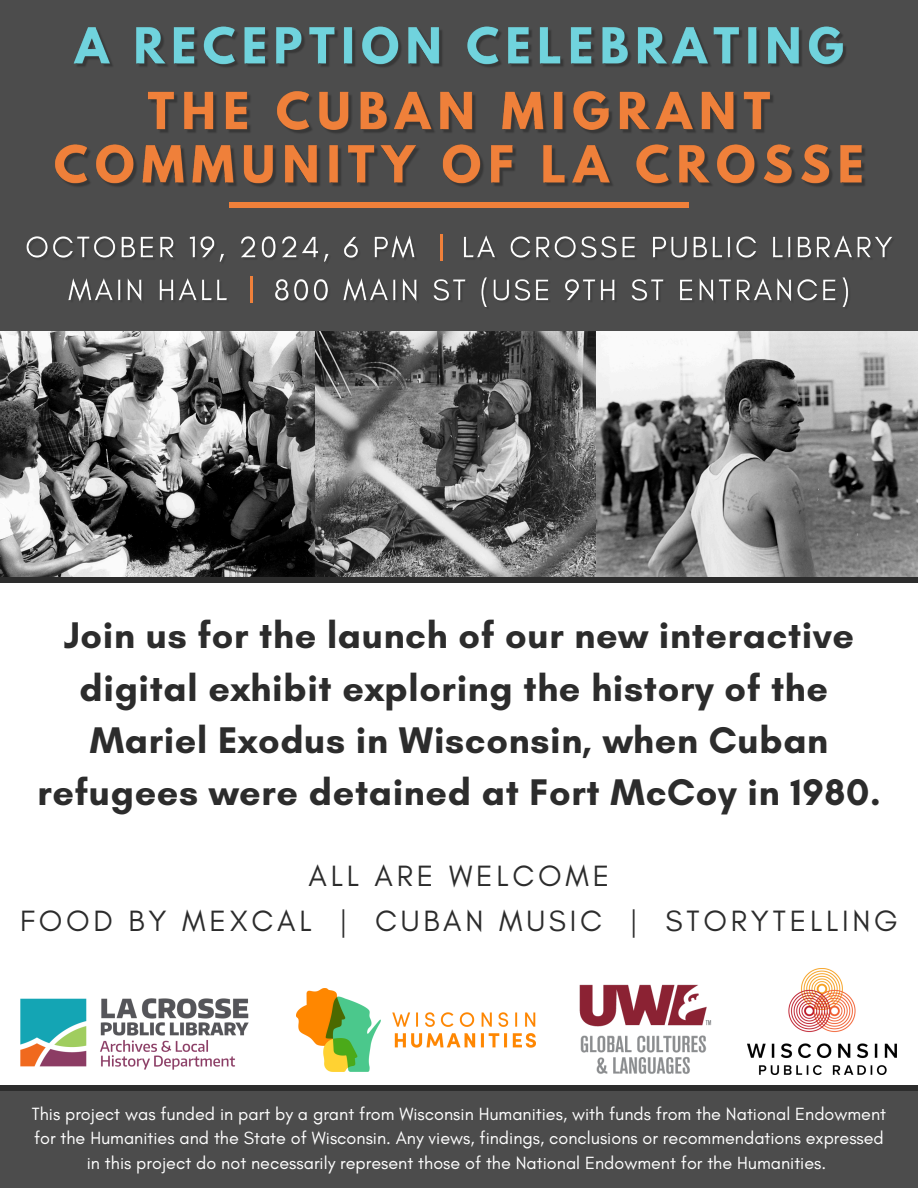
<style>
.page{position:relative;width:918px;height:1188px;background:#fff}
.page>*{position:absolute;margin:0;border:0;box-sizing:border-box;transform-origin:0 0}
.t1{font:700 37.8px/52.2px "Glacial Indifference";letter-spacing:.015em;color:#2c2c2c;text-align:center}
.t2{font:29.85px/45.3px "Glacial Indifference";letter-spacing:.125em;color:#2c2c2c;text-align:center}
.t3{font:18px/24.8px "Glacial Indifference";color:#fff;text-align:center}
</style>
<div class="page">
<div style="left:0;top:1088px;width:918px;height:100px;background:#4c4c4c"></div>
<img style="left:315px;top:331px;width:281px;height:247px">
<img style="left:0;top:331px;width:315px;height:247px">
<img style="left:596px;top:331px;width:322px;height:247px">
<div style="left:0;top:0;width:918px;height:331px;background:#4c4c4c"></div>
<hr style="left:229px;top:203px;width:459px;height:4px;background:#ef803a">
<img style="left:26px;top:235px;width:866px;height:72px">
<img style="left:20px;top:998px;width:229px;height:72px">
<img style="left:579px;top:984px;width:133px;height:90px">
<hr style="left:440px;top:234px;width:3px;height:27px;background:#ef803a">
<hr style="left:250px;top:276px;width:2px;height:27px;background:#ef803a">
<hr style="left:0;top:578px;width:918px;height:4px;background:#2c2c2c">
<hr style="left:0;top:1086px;width:918px;height:4px;background:#2c2c2c">
<img style="left:748px;top:968px;width:148px;height:106px">
<img style="left:297px;top:989px;width:238px;height:83px">
<img style="left:55px;top:91px;width:810px;height:96px">
<img style="left:73px;top:26px;width:773px;height:41px">
<p class="t1" style="left:37px;top:609px;width:845px">Join us for the launch of our new interactive digital exhibit exploring the history of the Mariel Exodus in Wisconsin, when Cuban refugees were detained at Fort McCoy in 1980.</p>
<p class="t2" style="left:20px;top:853px;width:879px">ALL ARE WELCOME<br>FOOD BY MEXCAL | CUBAN MUSIC | STORYTELLING</p>
<p class="t3" style="left:32px;top:1101px;width:856px">This project was funded in part by a grant from Wisconsin Humanities, with funds from the National Endowment for the Humanities and the State of Wisconsin. Any views, findings, conclusions or recommendations expressed in this project do not necessarily represent those of the National Endowment for the Humanities.</p>
</div>
